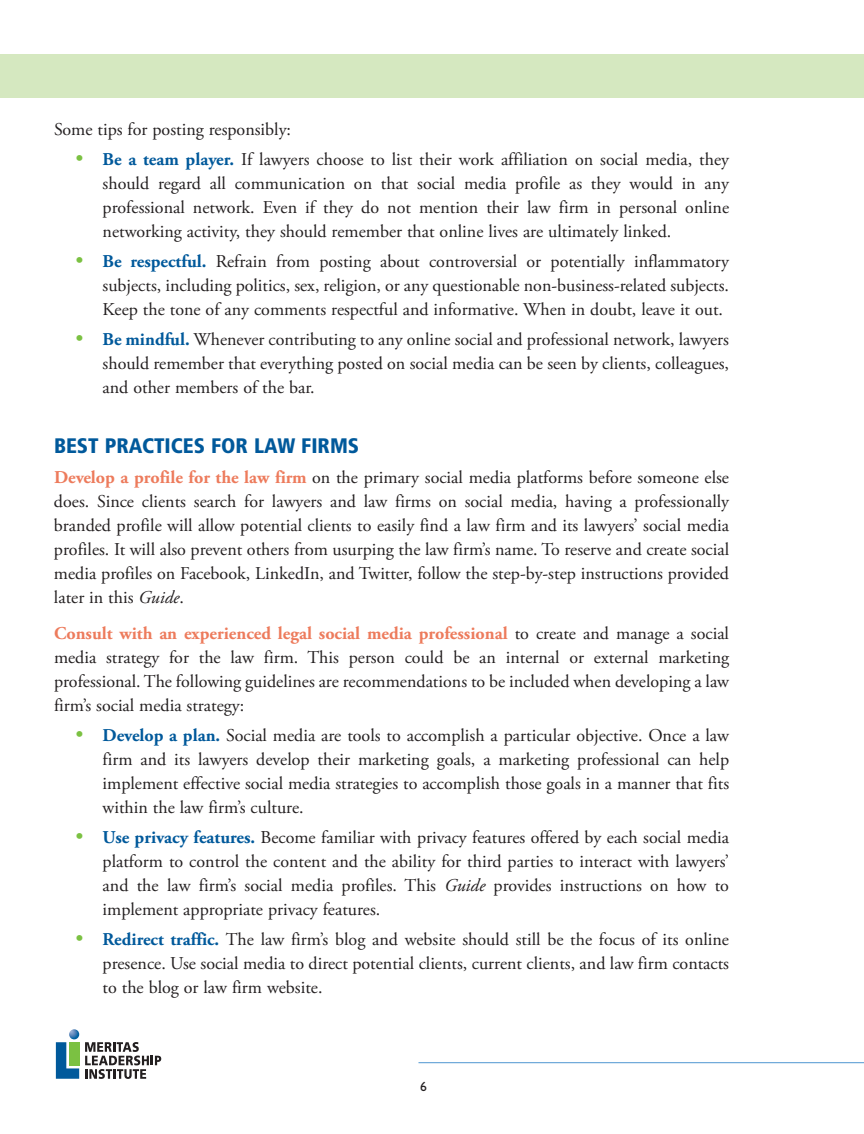
<style>
.page{position:relative;width:864px;height:1134px;background:#fff}
.page>*{position:absolute;margin:0;border:0;box-sizing:border-box;transform-origin:0 0}
.t1{font:900 condensed 21px "Frutiger LT Std";color:#00599b}
.t2{font:18px/24px "Adobe Garamond Pro";color:#231f20;text-align:justify}
.t3{font:500 13.5px "Gill Sans MT Std";color:#231f20}
.s1{font-size:21px;color:#7bc142}
.s2{font-weight:700;color:#00599b}
.s3{font-weight:700;color:#ed7b5c}
.s4{font-style:italic}
</style>
<div class="page">
<div style="left:0;top:54px;width:864px;height:43px;background:#d5e8c0"></div>
<svg style="left:85px;top:1042px;width:76px;height:37px"></svg>
<svg style="left:56px;top:1029px;width:23px;height:50px"></svg>
<hr style="left:418px;top:1062px;width:446px;height:1px;background:#4e96d1">
<p class="t2" style="left:54px;top:118px;width:239px">Some tips for posting responsibly:</p>
<p class="t2" style="left:103px;top:149px;width:628px;text-indent:-27px"><span class="s1">•</span> <span class="s2">Be a team player.</span> If lawyers choose to list their work affiliation on social media, they should regard all communication on that social media profile as they would in any professional network. Even if they do not mention their law firm in personal online networking activity, they should remember that online lives are ultimately linked.</p>
<p class="t2" style="left:103px;top:251px;width:628px;text-indent:-27px"><span class="s1">•</span> <span class="s2">Be respectful.</span> Refrain from posting about controversial or potentially inflammatory subjects, including politics, sex, religion, or any questionable non-business-related subjects.<br>Keep the tone of any comments respectful and informative. When in doubt, leave it out.</p>
<p class="t2" style="left:103px;top:329px;width:628px;text-indent:-27px"><span class="s1">•</span> <span class="s2">Be mindful.</span> Whenever contributing to any online social and professional network, lawyers should remember that everything posted on social media can be seen by clients, colleagues, and other members of the bar.</p>
<p class="t1" style="left:54px;top:437px;width:307px">BEST PRACTICES FOR LAW FIRMS</p>
<p class="t2" style="left:54px;top:467px;width:677px"><span class="s3">Develop a profile for the law firm</span> on the primary social media platforms before someone else does. Since clients search for lawyers and law firms on social media, having a professionally branded profile will allow potential clients to easily find a law firm and its lawyers’ social media profiles. It will also prevent others from usurping the law firm’s name. To reserve and create social media profiles on Facebook, LinkedIn, and Twitter, follow the step-by-step instructions provided later in this <span class="s4">Guide</span>.</p>
<p class="t2" style="left:54px;top:623px;width:677px"><span class="s3">Consult with an experienced legal social media professional</span> to create and manage a social media strategy for the law firm. This person could be an internal or external marketing professional. The following guidelines are recommendations to be included when developing a law firm’s social media strategy:</p>
<p class="t2" style="left:103px;top:725px;width:628px;text-indent:-27px"><span class="s1">•</span> <span class="s2">Develop a plan.</span> Social media are tools to accomplish a particular objective. Once a law firm and its lawyers develop their marketing goals, a marketing professional can help implement effective social media strategies to accomplish those goals in a manner that fits within the law firm’s culture.</p>
<p class="t2" style="left:103px;top:827px;width:628px;text-indent:-27px"><span class="s1">•</span> <span class="s2">Use privacy features.</span> Become familiar with privacy features offered by each social media platform to control the content and the ability for third parties to interact with lawyers’ and the law firm’s social media profiles. This <span class="s4">Guide</span> provides instructions on how to implement appropriate privacy features.</p>
<p class="t2" style="left:103px;top:929px;width:628px;text-indent:-27px"><span class="s1">•</span> <span class="s2">Redirect traffic.</span> The law firm’s blog and website should still be the focus of its online presence. Use social media to direct potential clients, current clients, and law firm contacts to the blog or law firm website.</p>
<p class="t3" style="left:420px;top:1082px;width:8px">6</p>
</div>
